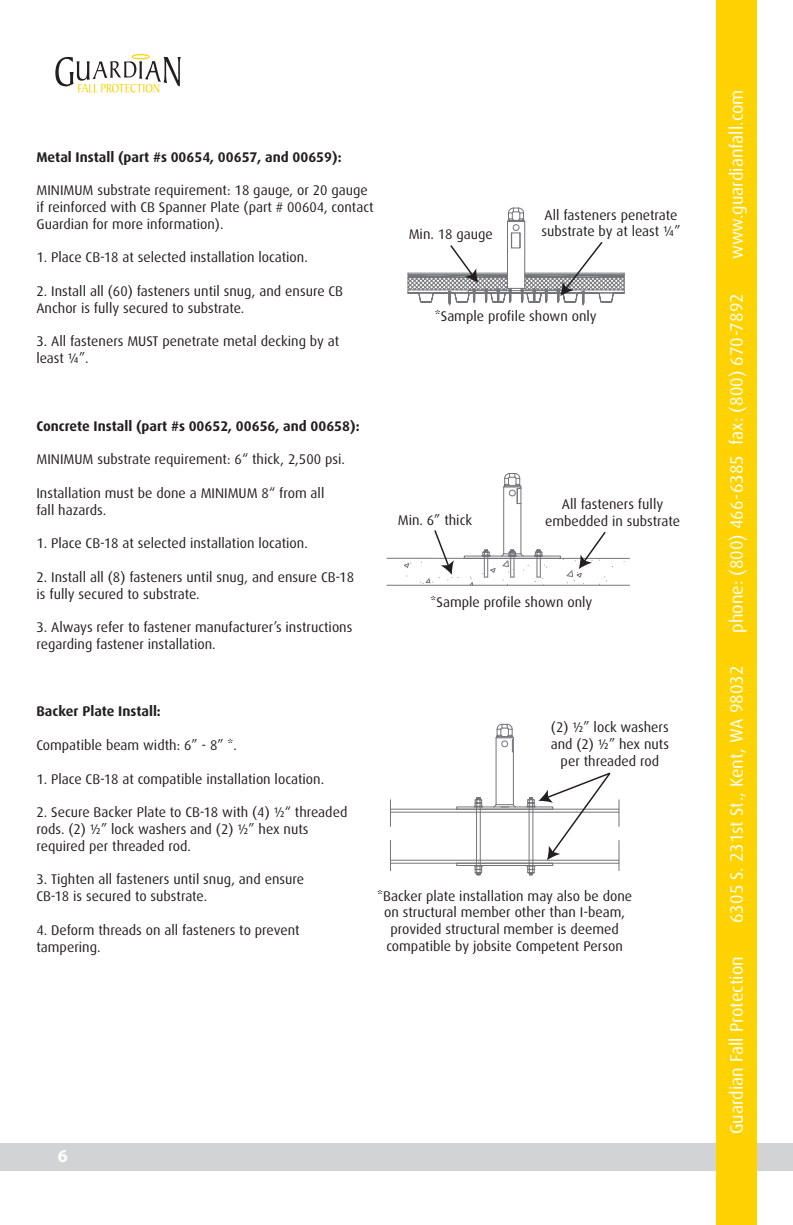
<style>
.page{position:relative;width:793px;height:1225px;background:#fff}
.page>*{position:absolute;margin:0;border:0;box-sizing:border-box;transform-origin:0 0}
.t1{font:18px "Dax";color:#fff}
.t2{font:700 18px "Myriad Pro";color:#fff}
.t3{font:14px/16.8px "Dax";color:#231f20}
.t4{font:700 14px "Dax";color:#231f20}
</style>
<div class="page">
<div style="left:0;top:1143px;width:792px;height:27px;background:#d1d3d4"></div>
<div style="left:715px;top:0;width:41px;height:1224px;background:#ffd200"></div>
<svg style="left:407px;top:207px;width:218px;height:98px"></svg>
<svg style="left:404px;top:562px;width:7px;height:6px"></svg>
<hr style="left:386px;top:584px;width:243px;height:1px;background:#727477">
<hr style="left:386px;top:557px;width:243px;height:1px;background:#727477">
<hr style="left:520px;top:487px;width:1px;height:66px;background:#727477">
<hr style="left:503px;top:487px;width:1px;height:66px;background:#727477">
<svg style="left:503px;top:473px;width:19px;height:32px"></svg>
<svg style="left:468px;top:548px;width:81px;height:38px"></svg>
<svg style="left:420px;top:530px;width:38px;height:53px"></svg>
<svg style="left:559px;top:531px;width:54px;height:53px"></svg>
<svg style="left:55px;top:54px;width:126px;height:39px"></svg>
<hr style="left:390px;top:808px;width:228px;height:1px;background:#727477">
<hr style="left:390px;top:811px;width:228px;height:1px;background:#727477">
<hr style="left:390px;top:859px;width:228px;height:1px;background:#727477">
<hr style="left:390px;top:862px;width:228px;height:1px;background:#727477">
<svg style="left:618px;top:799px;width:1px;height:27px"></svg>
<hr style="left:618px;top:840px;width:1px;height:30px;background:#727477">
<hr style="left:389px;top:840px;width:1px;height:30px;background:#727477">
<hr style="left:479px;top:806px;width:1px;height:59px;background:#727477">
<hr style="left:475px;top:806px;width:1px;height:59px;background:#727477">
<svg style="left:473px;top:865px;width:10px;height:10px"></svg>
<svg style="left:474px;top:797px;width:8px;height:9px"></svg>
<div style="left:456px;top:806px;width:97px;height:3px;border:1px solid #727477"></div>
<div style="left:456px;top:862px;width:97px;height:3px;border:1px solid #727477"></div>
<svg style="left:492px;top:803px;width:24px;height:5px"></svg>
<hr style="left:512px;top:737px;width:1px;height:67px;background:#727477">
<hr style="left:495px;top:737px;width:1px;height:67px;background:#727477">
<svg style="left:495px;top:723px;width:19px;height:29px"></svg>
<svg style="left:525px;top:772px;width:86px;height:103px"></svg>
<p class="t4" style="left:36px;top:149px;width:306px">Metal Install (part #s 00654, 00657, and 00659):</p>
<p class="t3" style="left:36px;top:182px;width:338px">MINIMUM substrate requirement: 18 gauge, or 20 gauge if reinforced with CB Spanner Plate (part # 00604, contact<br>Guardian for more information).</p>
<p class="t3" style="left:36px;top:249px;width:273px">1. Place CB-18 at selected installation location.</p>
<p class="t3" style="left:36px;top:283px;width:308px">2. Install all (60) fasteners until snug, and ensure CB<br>Anchor is fully secured to substrate.</p>
<p class="t3" style="left:36px;top:333px;width:304px">3. All fasteners MUST penetrate metal decking by at least ¼”.</p>
<p class="t4" style="left:36px;top:417px;width:324px">Concrete Install (part #s 00652, 00656, and 00658):</p>
<p class="t3" style="left:36px;top:451px;width:310px">MINIMUM substrate requirement: 6“ thick, 2,500 psi.</p>
<p class="t3" style="left:36px;top:484px;width:289px">Installation must be done a MINIMUM 8“ from all fall hazards.</p>
<p class="t3" style="left:36px;top:535px;width:273px">1. Place CB-18 at selected installation location.</p>
<p class="t3" style="left:36px;top:568px;width:319px">2. Install all (8) fasteners until snug, and ensure CB-18 is fully secured to substrate.</p>
<p class="t3" style="left:36px;top:619px;width:317px">3. Always refer to fastener manufacturer’s instructions regarding fastener installation.</p>
<p class="t3" style="left:408px;top:226px;width:86px">Min. 18 gauge</p>
<p class="t3" style="left:541px;top:206px;width:141px">All fasteners penetrate substrate by at least ¼”</p>
<p class="t3" style="left:434px;top:308px;width:163px">*Sample profile shown only</p>
<p class="t3" style="left:397px;top:511px;width:76px">Min. 6” thick</p>
<p class="t3" style="left:544px;top:495px;width:136px;text-align:center">All fasteners fully embedded in substrate</p>
<p class="t3" style="left:430px;top:593px;width:163px">*Sample profile shown only</p>
<p class="t4" style="left:36px;top:703px;width:126px">Backer Plate Install:</p>
<p class="t3" style="left:36px;top:736px;width:202px">Compatible beam width: 6” - 8” *.</p>
<p class="t3" style="left:36px;top:770px;width:289px">1. Place CB-18 at compatible installation location.</p>
<p class="t3" style="left:36px;top:803px;width:312px">2. Secure Backer Plate to CB-18 with (4) ½“ threaded rods. (2) ½” lock washers and (2) ½” hex nuts required per threaded rod.</p>
<p class="t3" style="left:36px;top:871px;width:269px">3. Tighten all fasteners until snug, and ensure<br>CB-18 is secured to substrate.</p>
<p class="t3" style="left:36px;top:921px;width:264px">4. Deform threads on all fasteners to prevent tampering.</p>
<p class="t3" style="left:550px;top:719px;width:120px;text-align:center">(2) ½” lock washers and (2) ½” hex nuts per threaded rod</p>
<p class="t3" style="left:377px;top:887px;width:256px;text-align:center">*Backer plate installation may also be done on structural member other than I-beam, provided structural member is deemed compatible by jobsite Competent Person</p>
<p class="t2" style="left:58px;top:1144px;width:11px">6</p>
<p class="t1" style="left:726px;top:259px;width:171px;rotate:-90deg">www.guardianfall.com</p>
<p class="t1" style="left:726px;top:632px;width:341px;rotate:-90deg">phone: (800) 466-6385 fax: (800) 670-7892</p>
<p class="t1" style="left:726px;top:922px;width:258px;rotate:-90deg">6305 S. 231st St., Kent, WA 98032</p>
<p class="t1" style="left:726px;top:1134px;width:179px;rotate:-90deg">Guardian Fall Protection</p>
</div>
